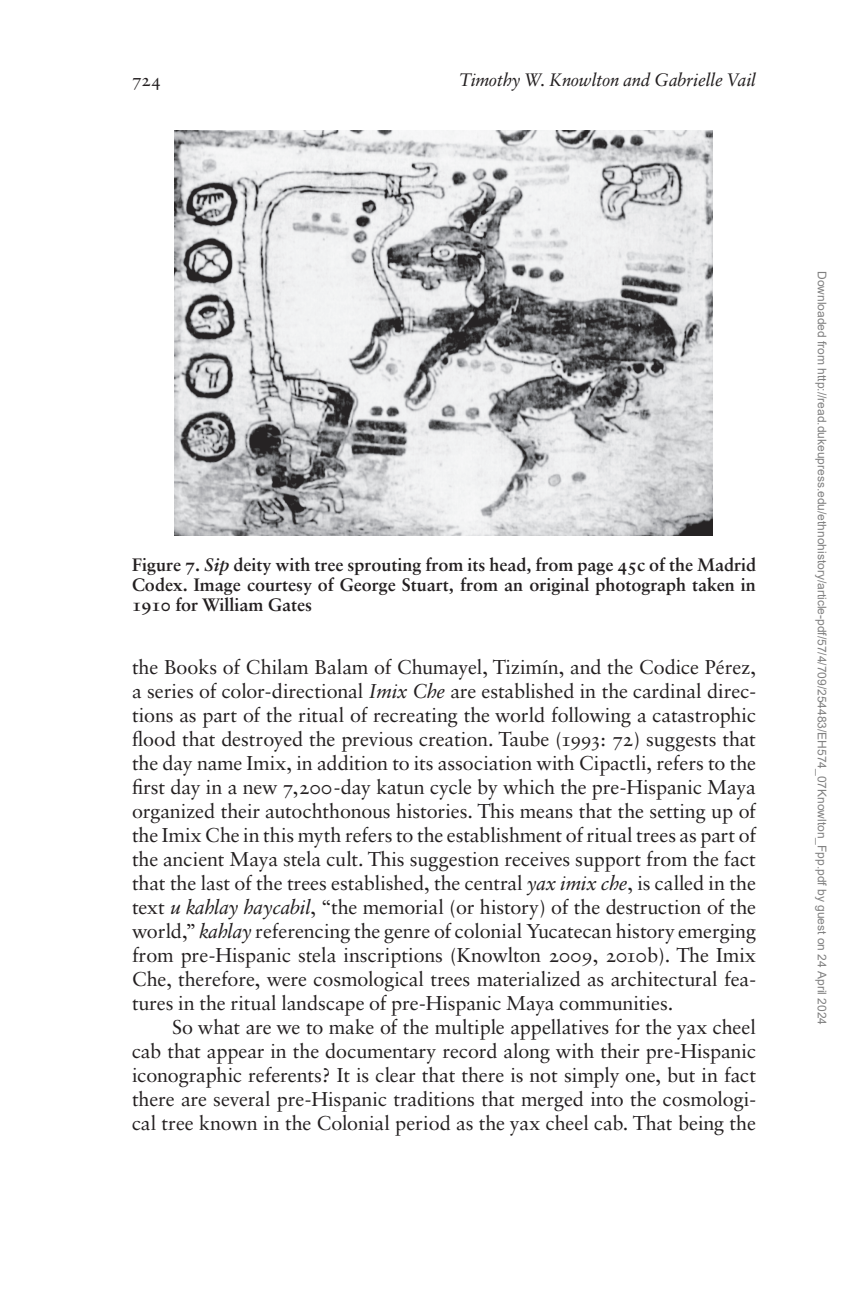
<style>
.page{position:relative;width:864px;height:1296px;background:#fff}
.page>*{position:absolute;margin:0;border:0;box-sizing:border-box;transform-origin:0 0}
.t1{font:20px/24px "Sabon ttext";color:#231f20;text-align:justify}
.t2{font:700 18px/20px "Sabon t";color:#231f20;text-align:justify}
.t3{font:18px "Sabon ttextitalic";color:#231f20}
.t4{font:18px "Sabon ttext";color:#231f20}
.t5{font:12px "Arial";color:#808080}
.s1{font-family:"Sabon tbolditalic";font-weight:400}
.s2{font-family:"Sabon ttextitalic"}
</style>
<div class="page">
<img style="left:175px;top:131px;width:538px;height:404px">
<p class="t4" style="left:132px;top:66px;width:30px">724</p>
<p class="t3" style="left:459px;top:69px;width:298px">Timothy W. Knowlton and Gabrielle Vail</p>
<p class="t2" style="left:132px;top:555px;width:626px">Figure 7. <span class="s1">Sip</span> deity with tree sprouting from its head, from page 45c of the Madrid Codex. Image courtesy of George Stuart, from an original photograph taken in 1910 for William Gates</p>
<p class="t1" style="left:132px;top:655px;width:626px">the Books of Chilam Balam of Chumayel, Tizimín, and the Codice Pérez, a series of color-directional <span class="s2">Imix Che</span> are established in the cardinal direc&shy;tions as part of the ritual of recreating the world following a catastrophic flood that destroyed the previous creation. Taube (1993: 72) suggests that the day name Imix, in addition to its association with Cipactli, refers to the first day in a new 7,200-day katun cycle by which the pre-Hispanic Maya organized their autochthonous histories. This means that the setting up of the Imix Che in this myth refers to the establishment of ritual trees as part of the ancient Maya stela cult. This suggestion receives support from the fact that the last of the trees established, the central <span class="s2">yax imix che</span>, is called in the text <span class="s2">u kahlay haycabil</span>, “the memorial (or history) of the destruction of the world,” <span class="s2">kahlay</span> referencing the genre of colonial Yucatecan history emerging from pre-Hispanic stela inscriptions (Knowlton 2009, 2010b). The Imix Che, therefore, were cosmological trees materialized as architectural fea&shy;tures in the ritual landscape of pre-Hispanic Maya communities.</p>
<p class="t1" style="left:132px;top:1015px;width:626px;text-indent:40px">So what are we to make of the multiple appellatives for the yax cheel cab that appear in the documentary record along with their pre-Hispanic iconographic referents? It is clear that there is not simply one, but in fact there are several pre-Hispanic traditions that merged into the cosmologi&shy;cal tree known in the Colonial period as the yax cheel cab. That being the</p>
<p class="t5" style="left:827px;top:271px;width:755px;rotate:90deg">Downloaded from http://read.dukeupress.edu/ethnohistory/article-pdf/57/4/709/254483/EH574_07Knowlton_Fpp.pdf by guest on 24 April 2024</p>
</div>
